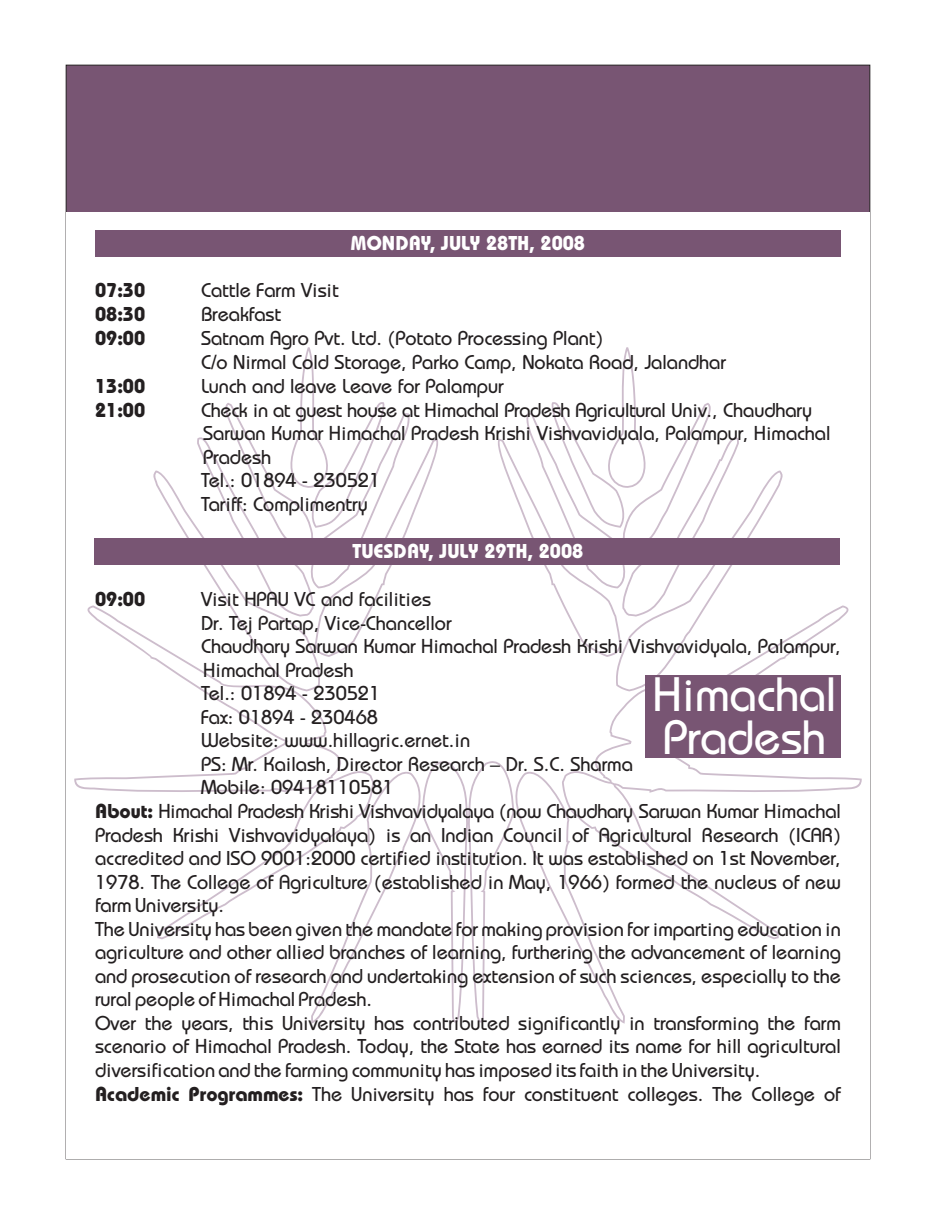
<style>
.page{position:relative;width:936px;height:1224px;background:#fff}
.page>*{position:absolute;margin:0;border:0;box-sizing:border-box;transform-origin:0 0}
.t1{font:48px/42.2px "Bahamas";color:#fff}
.t2{font:20px/23.4px "Bahamas";color:#231f20}
.t3{font:700 20px "Bahamas";color:#fff}
.t4{font:700 20px "Bahamas";color:#231f20}
.s1{font-weight:700}
</style>
<div class="page">
<div style="left:66px;top:65px;width:804px;height:147px;background:#785573"></div>
<svg style="left:74px;top:347px;width:394px;height:677px"></svg>
<svg style="left:468px;top:347px;width:394px;height:677px"></svg>
<div style="left:95px;top:230px;width:746px;height:27px;background:#785573"></div>
<div style="left:94px;top:538px;width:746px;height:26px;background:#785573"></div>
<div style="left:645px;top:675px;width:196px;height:82px;background:#785573"></div>
<p class="t3" style="left:351px;top:230px;width:236px">MONDAY, JULY 28TH, 2008</p>
<p class="t4" style="left:95px;top:278px;width:52px">07:30</p>
<p class="t2" style="left:201px;top:281px;width:139px">Cattle Farm Visit</p>
<p class="t4" style="left:95px;top:302px;width:52px">08:30</p>
<p class="t2" style="left:201px;top:305px;width:81px">Breakfast</p>
<p class="t4" style="left:95px;top:326px;width:52px">09:00</p>
<p class="t2" style="left:201px;top:329px;width:526px">Satnam Agro Pvt. Ltd. (Potato Processing Plant)<br>C/o Nirmal Cold Storage, Parko Camp, Nokata Road, Jalandhar</p>
<p class="t4" style="left:95px;top:374px;width:52px">13:00</p>
<p class="t2" style="left:201px;top:377px;width:304px">Lunch and leave Leave for Palampur</p>
<p class="t4" style="left:95px;top:398px;width:52px">21:00</p>
<p class="t2" style="left:201px;top:401px;width:631px">Check in at guest house at Himachal Pradesh Agricultural Univ., Chaudhary Sarwan Kumar Himachal Pradesh Krishi Vishvavidyala, Palampur, Himachal Pradesh<br>Tel.: 01894 - 230521<br>Tariff: Complimentry</p>
<p class="t3" style="left:353px;top:539px;width:232px">TUESDAY, JULY 29TH, 2008</p>
<p class="t4" style="left:95px;top:587px;width:52px">09:00</p>
<p class="t2" style="left:201px;top:590px;width:231px">Visit HPAU VC and facilities</p>
<p class="t2" style="left:201px;top:614px;width:252px">Dr. Tej Partap, Vice-Chancellor</p>
<p class="t2" style="left:201px;top:637px;width:641px">Chaudhary Sarwan Kumar Himachal Pradesh Krishi Vishvavidyala, Palampur,</p>
<p class="t2" style="left:203px;top:661px;width:152px">Himachal Pradesh</p>
<p class="t2" style="left:201px;top:684px;width:181px">Tel.: 01894 - 230521</p>
<p class="t2" style="left:201px;top:708px;width:178px">Fax: 01894 - 230468</p>
<p class="t2" style="left:201px;top:731px;width:270px">Website: www.hillagric.ernet.in</p>
<p class="t2" style="left:201px;top:755px;width:433px">PS: Mr. Kailash, Director Research – Dr. S.C. Sharma</p>
<p class="t2" style="left:201px;top:778px;width:194px">Mobile: 09418110581</p>
<p class="t2" style="left:95px;top:802px;width:747px"><span class="s1">About:</span> Himachal Pradesh Krishi Vishvavidyalaya (now Chaudhary Sarwan Kumar Himachal</p>
<p class="t2" style="left:95px;top:826px;width:747px">Pradesh Krishi Vishvavidyalaya) is an Indian Council of Agricultural Research (ICAR)</p>
<p class="t2" style="left:95px;top:849px;width:747px">accredited and ISO 9001:2000 certified institution. It was established on 1st November,</p>
<p class="t2" style="left:95px;top:873px;width:747px">1978. The College of Agriculture (established in May, 1966) formed the nucleus of new</p>
<p class="t2" style="left:95px;top:896px;width:130px">farm University.</p>
<p class="t2" style="left:95px;top:920px;width:747px">The University has been given the mandate for making provision for imparting education in</p>
<p class="t2" style="left:95px;top:943px;width:747px">agriculture and other allied branches of learning, furthering the advancement of learning</p>
<p class="t2" style="left:95px;top:967px;width:747px">and prosecution of research and undertaking extension of such sciences, especially to the</p>
<p class="t2" style="left:95px;top:990px;width:278px">rural people of Himachal Pradesh.</p>
<p class="t2" style="left:95px;top:1014px;width:747px">Over the years, this University has contributed significantly in transforming the farm</p>
<p class="t2" style="left:95px;top:1037px;width:747px">scenario of Himachal Pradesh. Today, the State has earned its name for hill agricultural</p>
<p class="t2" style="left:95px;top:1061px;width:667px">diversification and the farming community has imposed its faith in the University.</p>
<p class="t2" style="left:95px;top:1085px;width:747px"><span class="s1">Academic Programmes:</span> The University has four constituent colleges. The College of</p>
<h1 class="t1" style="left:652px;top:680px;width:186px">Himachal<br>Pradesh</h1>
</div>
